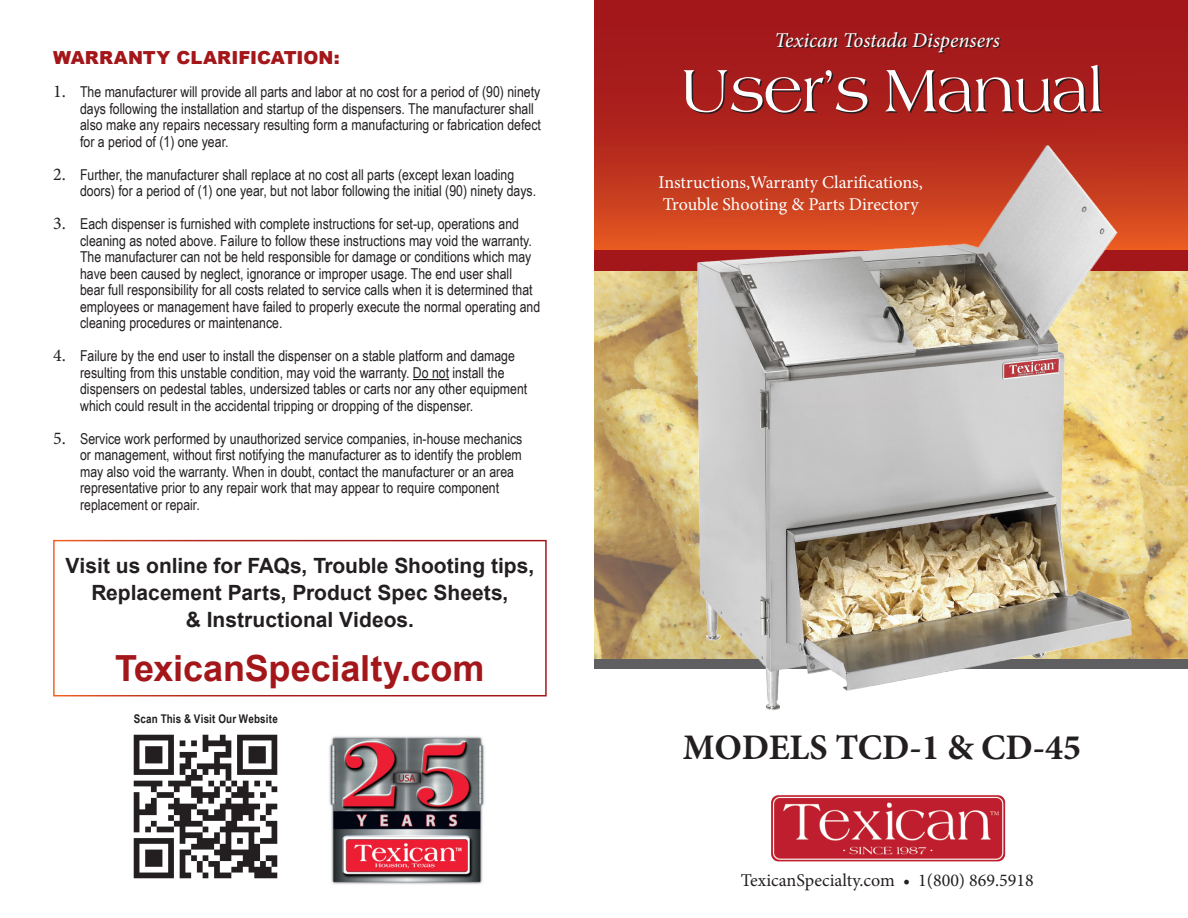
<style>
.page{position:relative;width:1188px;height:918px;background:#fff}
.page>*{position:absolute;margin:0;border:0;box-sizing:border-box;transform-origin:0 0}
.t1{font:54px "Americana";color:#fff}
.t2{font:700 36px "Arial";letter-spacing:-.005em;color:#a3171b}
.t3{font:700 36px "Minion Pro";color:#231f20}
.t4{font:700 21px/27px "Arial";color:#231f20;text-align:center}
.t5{font:italic 21px "Minion Pro";letter-spacing:-.005em;color:#fff}
.t6{font:18px/21.6px "Minion Pro";color:#fff}
.t7{font:18px "Minion Pro";color:#231f20}
.t8{font:900 18px "Arial";color:#a3171b}
.t9{font:15px/16.5px "Arial Narrow";color:#231f20}
.t10{font:700 12px "Arial Narrow";letter-spacing:.02em;color:#231f20}
.s1{font-family:"Minion Pro";font-size:18px}
</style>
<div class="page">
<div style="left:594px;top:0;width:594px;height:260px;background:linear-gradient(to bottom,#950a1a,#db4f21)"></div>
<img style="left:594px;top:270px;width:594px;height:389px">
<div style="left:594px;top:250px;width:594px;height:20px;background:#a3171b"></div>
<div style="left:594px;top:659px;width:594px;height:10px;background:#5f5f62"></div>
<img style="left:626px;top:119px;width:540px;height:592px">
<img style="left:771px;top:795px;width:235px;height:67px">
<hr style="left:413px;top:379px;width:36px;height:1px;background:#231f20">
<div style="left:53px;top:540px;width:494px;height:156px;border:2px solid #fff"></div>
<img style="left:329px;top:736px;width:156px;height:148px">
<img style="left:133px;top:734px;width:145px;height:145px">
<p class="t8" style="left:53px;top:45px;width:288px">WARRANTY CLARIFICATION:</p>
<p class="t9" style="left:80px;top:83px;width:462px;text-indent:-27px"><span class="s1">1.</span> The manufacturer will provide all parts and labor at no cost for a period of (90) ninety days following the installation and startup of the dispensers. The manufacturer shall also make any repairs necessary resulting form a manufacturing or fabrication defect for a period of (1) one year.</p>
<p class="t9" style="left:80px;top:166px;width:458px;text-indent:-27px"><span class="s1">2.</span> Further, the manufacturer shall replace at no cost all parts (except lexan loading doors) for a period of (1) one year, but not labor following the initial (90) ninety days.</p>
<p class="t9" style="left:80px;top:215px;width:462px;text-indent:-27px"><span class="s1">3.</span> Each dispenser is furnished with complete instructions for set-up, operations and cleaning as noted above. Failure to follow these instructions may void the warranty.<br>The manufacturer can not be held responsible for damage or conditions which may have been caused by neglect, ignorance or improper usage. The end user shall bear full responsibility for all costs related to service calls when it is determined that employees or management have failed to properly execute the normal operating and cleaning procedures or maintenance.</p>
<p class="t9" style="left:80px;top:347px;width:449px;text-indent:-27px"><span class="s1">4.</span> Failure by the end user to install the dispenser on a stable platform and damage resulting from this unstable condition, may void the warranty. Do not install the dispensers on pedestal tables, undersized tables or carts nor any other equipment which could result in the accidental tripping or dropping of the dispenser.</p>
<p class="t9" style="left:80px;top:430px;width:444px;text-indent:-27px"><span class="s1">5.</span> Service work performed by unauthorized service companies, in-house mechanics or management, without first notifying the manufacturer as to identify the problem may also void the warranty. When in doubt, contact the manufacturer or an area representative prior to any repair work that may appear to require component replacement or repair.</p>
<h3 class="t4" style="left:66px;top:553px;width:470px">Visit us online for FAQs, Trouble Shooting tips,<br>Replacement Parts, Product Spec Sheets,<br>&amp; Instructional Videos.</h3>
<h2 class="t2" style="left:115px;top:644px;width:371px">TexicanSpecialty.com</h2>
<p class="t10" style="left:134px;top:709px;width:146px">Scan This &amp; Visit Our Website</p>
<h3 class="t5" style="left:775px;top:25px;width:227px">Texican Tostada Dispensers</h3>
<h1 class="t1" style="left:683px;top:54px;width:422px">User’s Manual</h1>
<p class="t6" style="left:659px;top:172px;width:266px">Instructions,Warranty Clarifications,<br>Trouble Shooting &amp; Parts Directory</p>
<h2 class="t3" style="left:683px;top:722px;width:400px">MODELS TCD-1 &amp; CD-45</h2>
<p class="t7" style="left:741px;top:868px;width:294px">TexicanSpecialty.com • 1(800) 869.5918</p>
</div>
